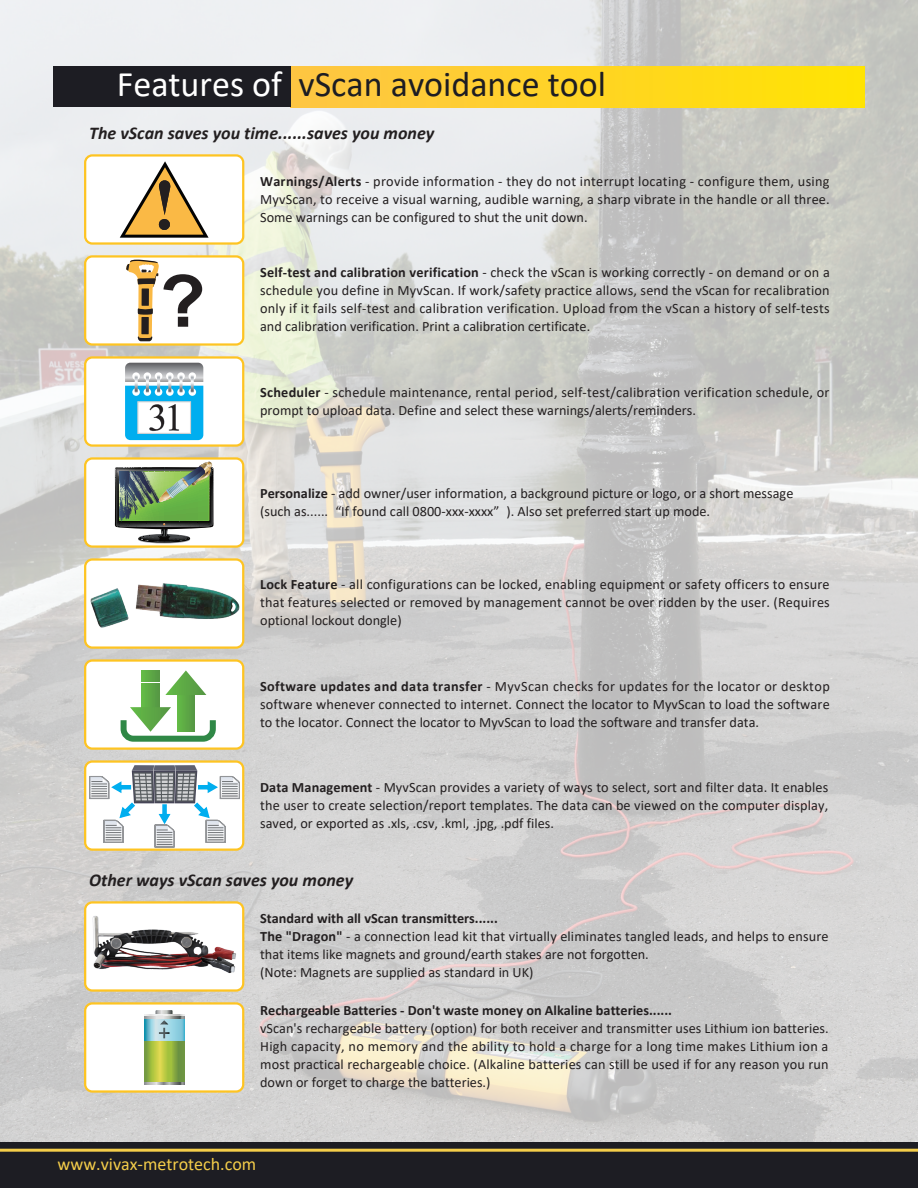
<style>
.page{position:relative;width:918px;height:1188px;background:#fff}
.page>*{position:absolute;margin:0;border:0;box-sizing:border-box;transform-origin:0 0}
.t1{font:36px "Calibri";color:#1d1d23}
.t2{font:italic 700 18px "Calibri";color:#231f20}
.t3{font:18px "Calibri";color:#f4cd4a}
.t4{font:14.25px/18px "Calibri";color:#231f20;text-align:justify}
.t5{font:700 14.25px "Calibri";color:#231f20}
.s1{color:#fff}
.s2{font-weight:700}
</style>
<div class="page">
<img style="left:0;top:0;width:918px;height:1143px">
<div style="left:0;top:1143px;width:918px;height:45px;background:#1d1d23"></div>
<hr style="left:0;top:1149px;width:918px;height:3px;background:#f4cd4a">
<div style="left:291px;top:66px;width:574px;height:41px;background:linear-gradient(to right,#fec446,#ffe402)"></div>
<div style="left:53px;top:66px;width:238px;height:41px;background:#1d1d23"></div>
<div style="left:85px;top:902px;width:158px;height:89px;background:#fff;border-radius:7px"></div>
<div style="left:84px;top:901px;width:160px;height:91px;border:2px solid #fec422;border-radius:7px"></div>
<img style="left:92px;top:916px;width:144px;height:57px">
<div style="left:85px;top:155px;width:158px;height:89px;background:#fff;border-radius:7px"></div>
<div style="left:84px;top:154px;width:160px;height:91px;border:2px solid #fec422;border-radius:7px"></div>
<svg style="left:120px;top:161px;width:89px;height:77px"></svg>
<div style="left:85px;top:357px;width:158px;height:89px;background:#fff;border-radius:7px"></div>
<div style="left:84px;top:356px;width:160px;height:91px;border:2px solid #fec422;border-radius:7px"></div>
<svg style="left:125px;top:363px;width:78px;height:77px"></svg>
<div style="left:85px;top:661px;width:158px;height:88px;background:#fff;border-radius:7px"></div>
<div style="left:84px;top:659px;width:160px;height:91px;border:2px solid #fec422;border-radius:7px"></div>
<svg style="left:142px;top:683px;width:17px;height:24px"></svg>
<svg style="left:142px;top:678px;width:17px;height:4px"></svg>
<svg style="left:142px;top:674px;width:17px;height:3px"></svg>
<svg style="left:142px;top:670px;width:17px;height:2px"></svg>
<svg style="left:177px;top:695px;width:18px;height:12px"></svg>
<svg style="left:165px;top:670px;width:41px;height:25px"></svg>
<svg style="left:120px;top:707px;width:96px;height:35px"></svg>
<div style="left:85px;top:256px;width:158px;height:89px;background:#fff;border-radius:7px"></div>
<div style="left:84px;top:255px;width:160px;height:91px;border:2px solid #fec422;border-radius:7px"></div>
<svg style="left:126px;top:259px;width:76px;height:82px"></svg>
<div style="left:85px;top:458px;width:158px;height:89px;background:#fff;border-radius:7px"></div>
<div style="left:84px;top:457px;width:160px;height:91px;border:2px solid #fec422;border-radius:7px"></div>
<img style="left:115px;top:462px;width:99px;height:81px">
<div style="left:85px;top:762px;width:158px;height:88px;background:#fff;border-radius:7px"></div>
<div style="left:84px;top:760px;width:160px;height:91px;border:2px solid #fec422;border-radius:7px"></div>
<svg style="left:89px;top:765px;width:152px;height:83px"></svg>
<div style="left:85px;top:560px;width:158px;height:88px;background:#fff;border-radius:7px"></div>
<div style="left:84px;top:558px;width:160px;height:91px;border:2px solid #fec422;border-radius:7px"></div>
<img style="left:86px;top:573px;width:156px;height:61px">
<div style="left:85px;top:1003px;width:158px;height:89px;background:#fff;border-radius:7px"></div>
<div style="left:84px;top:1002px;width:160px;height:91px;border:2px solid #fec422;border-radius:7px"></div>
<svg style="left:144px;top:1019px;width:40px;height:22px"></svg>
<svg style="left:144px;top:1016px;width:40px;height:2px"></svg>
<svg style="left:144px;top:1015px;width:40px;height:1px"></svg>
<svg style="left:144px;top:1041px;width:40px;height:41px;background:#9db642"></svg>
<svg style="left:144px;top:1018px;width:40px;height:1px"></svg>
<svg style="left:144px;top:1082px;width:40px;height:3px"></svg>
<svg style="left:155px;top:1010px;width:18px;height:28px"></svg>
<h1 class="t1" style="left:117px;top:59px;width:491px"><span class="s1">Features of</span> vScan avoidance tool</h1>
<p class="t2" style="left:89px;top:120px;width:347px">The vScan saves you time......saves you money</p>
<p class="t4" style="left:260px;top:172px;width:571px"><span class="s2">Warnings/Alerts</span> - provide information - they do not interrupt locating - configure them, using MyvScan, to receive a visual warning, audible warning, a sharp vibrate in the handle or all three.<br>Some warnings can be configured to shut the unit down.</p>
<p class="t4" style="left:260px;top:263px;width:571px"><span class="s2">Self-test and calibration verification</span> - check the vScan is working correctly - on demand or on a schedule you define in MyvScan. If work/safety practice allows, send the vScan for recalibration only if it fails self-test and calibration verification. Upload from the vScan a history of self-tests and calibration verification. Print a calibration certificate.</p>
<p class="t4" style="left:260px;top:383px;width:571px"><span class="s2">Scheduler</span> - schedule maintenance, rental period, self-test/calibration verification schedule, or prompt to upload data. Define and select these warnings/alerts/reminders.</p>
<p class="t4" style="left:260px;top:484px;width:535px"><span class="s2">Personalize</span> - add owner/user information, a background picture or logo, or a short message (such as...... “If found call 0800-xxx-xxxx” ). Also set preferred start up mode.</p>
<p class="t4" style="left:260px;top:575px;width:571px"><span class="s2">Lock Feature</span> - all configurations can be locked, enabling equipment or safety officers to ensure that features selected or removed by management cannot be over ridden by the user. (Requires optional lockout dongle)</p>
<p class="t4" style="left:260px;top:677px;width:571px"><span class="s2">Software updates and data transfer</span> - MyvScan checks for updates for the locator or desktop software whenever connected to internet. Connect the locator to MyvScan to load the software to the locator. Connect the locator to MyvScan to load the software and transfer data.</p>
<p class="t4" style="left:260px;top:778px;width:570px"><span class="s2">Data Management</span> - MyvScan provides a variety of ways to select, sort and filter data. It enables the user to create selection/report templates. The data can be viewed on the computer display, saved, or exported as .xls, .csv, .kml, .jpg, .pdf files.</p>
<p class="t2" style="left:89px;top:867px;width:266px">Other ways vScan saves you money</p>
<p class="t4" style="left:260px;top:909px;width:570px;text-align:left"><span class="s2">Standard with all vScan transmitters......<br>The "Dragon"</span> - a connection lead kit that virtually eliminates tangled leads, and helps to ensure that items like magnets and ground/earth stakes are not forgotten.<br>(Note: Magnets are supplied as standard in UK)</p>
<p class="t5" style="left:260px;top:1000px;width:413px">Rechargeable Batteries - Don't waste money on Alkaline batteries......</p>
<p class="t4" style="left:260px;top:1019px;width:570px">vScan's rechargeable battery (option) for both receiver and transmitter uses Lithium ion batteries.<br>High capacity, no memory and the ability to hold a charge for a long time makes Lithium ion a most practical rechargeable choice. (Alkaline batteries can still be used if for any reason you run down or forget to charge the batteries.)</p>
<p class="t3" style="left:58px;top:1152px;width:200px">www.vivax-metrotech.com</p>
</div>
